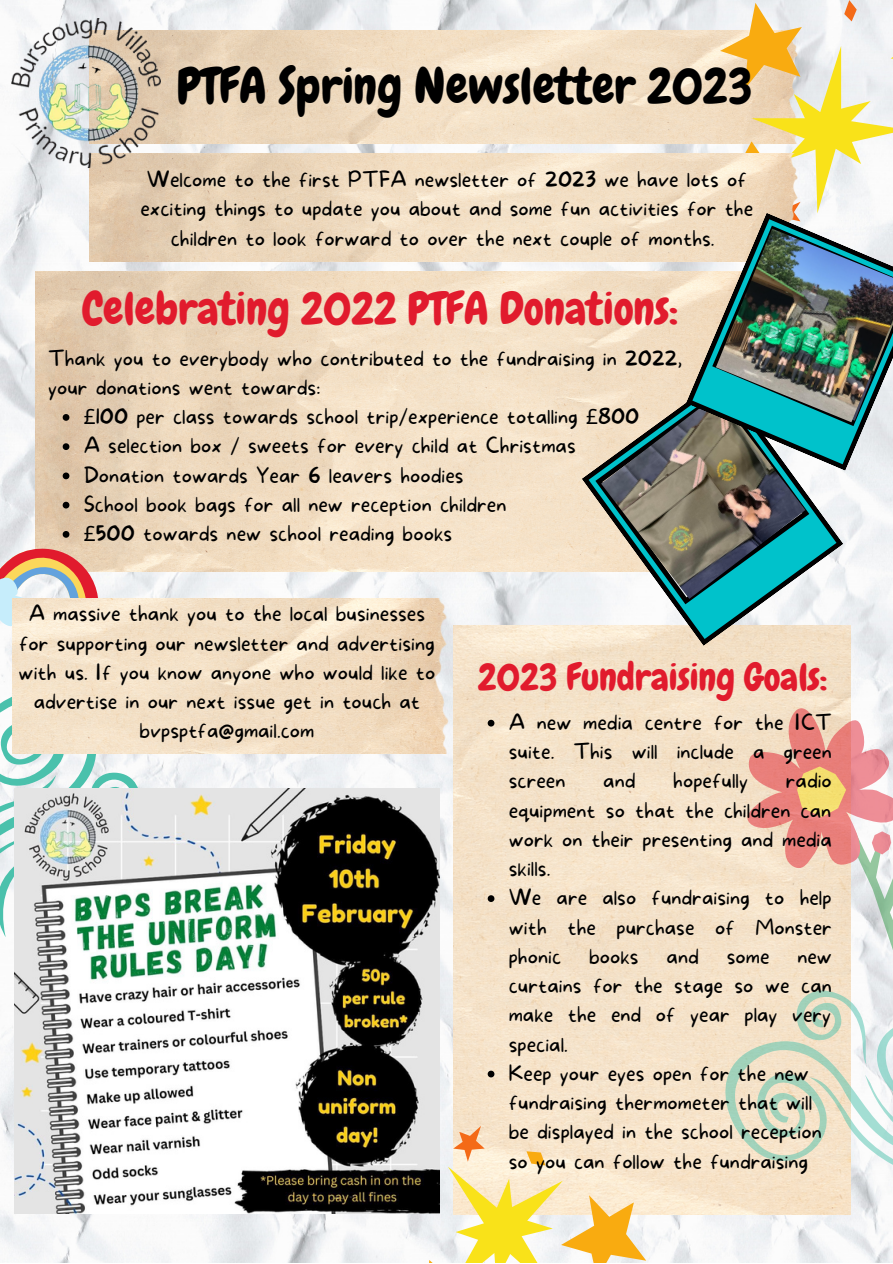
<style>
.page{position:relative;width:893px;height:1264px;background:#fff}
.page>*{position:absolute;margin:0;border:0;box-sizing:border-box;transform-origin:0 0}
.t1{font:49.65px "Chewy";color:#000}
.t2{font:45px "Chewy";color:#e11b2d}
.t3{font:37.5px "Chewy";color:#e11b2d}
.t4{font:100 21px/29.2px "More Sugar";color:#000}
.s1{font-family:"Noto Sans";font-weight:400}
</style>
<div class="page">
<img style="left:0;top:0;width:892px;height:1262px">
<img style="left:160px;top:31px;width:560px;height:112px">
<svg style="left:720px;top:0;width:172px;height:213px"></svg>
<img style="left:35px;top:271px;width:650px;height:300px">
<img style="left:454px;top:626px;width:396px;height:588px">
<svg style="left:0;top:678px;width:205px;height:315px;fill:#f2f3f5"></svg>
<svg style="left:745px;top:700px;width:147px;height:233px;background:#ecc0af"></svg>
<svg style="left:63px;top:414px;width:6px;height:7px"></svg>
<svg style="left:63px;top:443px;width:6px;height:7px"></svg>
<svg style="left:63px;top:472px;width:6px;height:7px"></svg>
<svg style="left:63px;top:502px;width:6px;height:6px"></svg>
<img style="left:89px;top:153px;width:714px;height:108px">
<svg style="left:581px;top:377px;width:262px;height:269px;fill:#f3e1c8"></svg>
<svg style="left:588px;top:384px;width:248px;height:255px"></svg>
<img style="left:601px;top:395px;width:204px;height:204px">
<svg style="left:685px;top:213px;width:207px;height:258px"></svg>
<svg style="left:692px;top:219px;width:200px;height:245px;background:#87aea6"></svg>
<img style="left:715px;top:229px;width:177px;height:193px">
<svg style="left:375px;top:1117px;width:294px;height:145px"></svg>
<svg style="left:672px;top:933px;width:220px;height:316px;fill:#f5e3ca"></svg>
<img style="left:12px;top:19px;width:148px;height:148px">
<svg style="left:0;top:519px;width:128px;height:159px"></svg>
<img style="left:12px;top:598px;width:442px;height:155px">
<img style="left:14px;top:788px;width:425px;height:425px">
<svg style="left:487px;top:719px;width:7px;height:7px"></svg>
<svg style="left:487px;top:895px;width:7px;height:7px"></svg>
<svg style="left:487px;top:1070px;width:7px;height:7px"></svg>
<h1 class="t1" style="left:177px;top:55px;width:577px">PTFA Spring Newsletter 2023</h1>
<p class="t4" style="left:140px;top:166px;width:614px;text-align:center">Welcome to the first PTFA newsletter of 2023 we have lots of exciting things to update you about and some fun activities for the children to look forward to over the next couple of months.</p>
<h2 class="t2" style="left:82px;top:280px;width:597px">Celebrating 2022 PTFA Donations:</h2>
<p class="t4" style="left:48px;top:344px;width:635px">Thank you to everybody who contributed to the fundraising in 2022, your donations went towards:</p>
<p class="t4" style="left:84px;top:403px;width:557px"><span class="s1">£</span>100 per class towards school trip/experience totalling <span class="s1">£</span>800<br>A selection box / sweets for every child at Christmas Donation towards Year 6 leavers hoodies<br>School book bags for all new reception children<br><span class="s1">£</span>500 towards new school reading books</p>
<p class="t4" style="left:19px;top:600px;width:418px;text-align:center">A massive thank you to the local businesses for supporting our newsletter and advertising with us. If you know anyone who would like to advertise in our next issue get in touch at bvpsptfa@gmail.com</p>
<h3 class="t3" style="left:478px;top:653px;width:351px">2023 Fundraising Goals:</h3>
<p class="t4" style="left:508px;top:708px;width:325px;text-align:justify">A new media centre for the ICT suite. This will include a green screen</p>
<p class="t4" style="left:603px;top:767px;width:34px">and</p>
<p class="t4" style="left:673px;top:767px;width:76px">hopefully</p>
<p class="t4" style="left:508px;top:767px;width:325px;text-indent:277px">radio equipment so that the children can work on their presenting and media skills.<br>We are also fundraising to help with the purchase of Monster phonic</p>
<p class="t4" style="left:589px;top:942px;width:51px">books</p>
<p class="t4" style="left:666px;top:942px;width:34px">and</p>
<p class="t4" style="left:726px;top:942px;width:44px">some</p>
<p class="t4" style="left:508px;top:942px;width:325px;text-indent:288px">new curtains for the stage so we can make the end of year play very special.<br>Keep your eyes open for the new fundraising thermometer that will be displayed in the school reception so you can follow the fundraising</p>
</div>
